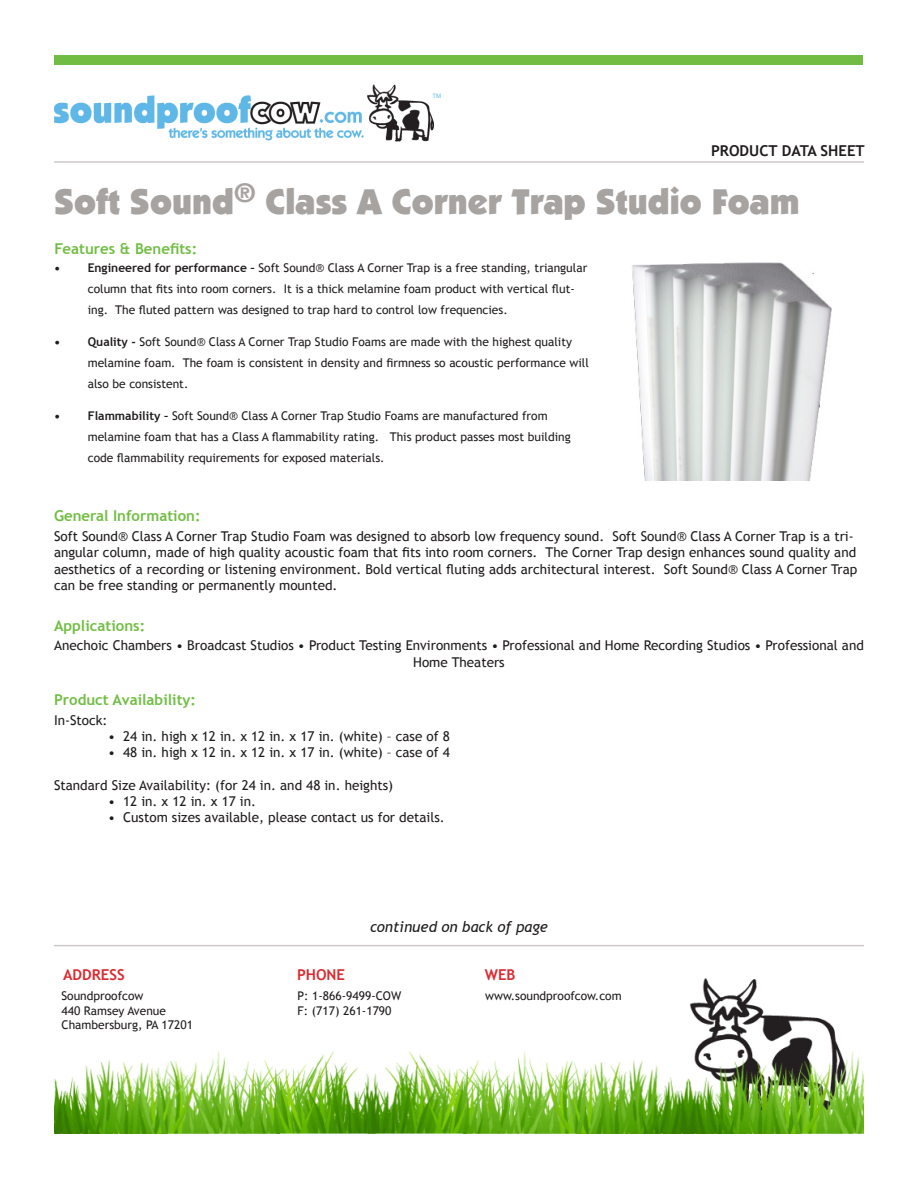
<style>
.page{position:relative;width:918px;height:1188px;background:#fff}
.page>*{position:absolute;margin:0;border:0;box-sizing:border-box;transform-origin:0 0}
.t1{font:900 36px "Itc Kabel";color:#a7a3a1}
.t2{font:700 15px "Trebuchet MS";color:#71bd43}
.t3{font:italic 15px "Trebuchet MS";color:#201c1d}
.t4{font:700 15px "Trebuchet MS";color:#201c1d}
.t5{font:700 15px "Trebuchet MS";color:#da2b30}
.t6{font:13.5px/16.2px "Trebuchet MS";color:#201c1d}
.Bulleted_List{font:12px/21px "Trebuchet MS";color:#201c1d}
.t7{font:700 12px "Trebuchet MS";color:#201c1d}
.t8{font:6px "Arial";color:#5eb7e7}
.s1{font-weight:700}
</style>
<div class="page">
<img style="left:54px;top:978px;width:810px;height:156px">
<div style="left:55px;top:55px;width:808px;height:9px;background:#71bd43"></div>
<img style="left:55px;top:84px;width:379px;height:58px">
<hr style="left:54px;top:161px;width:810px;height:2px;background:#cdc9c8">
<hr style="left:54px;top:945px;width:810px;height:1px;background:#cdc9c8">
<img style="left:632px;top:262px;width:200px;height:219px">
<p class="t8" style="left:433px;top:92px;width:10px">TM</p>
<p class="t4" style="left:711px;top:142px;width:155px">PRODUCT DATA SHEET</p>
<p class="t1" style="left:54px;top:180px;width:747px">Soft Sound<sup>®</sup> Class A Corner Trap Studio Foam</p>
<p class="t2" style="left:54px;top:239px;width:144px">Features &amp; Benefits:</p>
<p class="Bulleted_List" style="left:88px;top:258px;width:501px"><span class="s1">Engineered for performance –</span> Soft Sound® Class A Corner Trap is a free standing, triangular column that fits into room corners. It is a thick melamine foam product with vertical flut&shy;ing. The fluted pattern was designed to trap hard to control low frequencies.</p>
<p class="Bulleted_List" style="left:88px;top:331px;width:503px"><span class="s1">Quality -</span> Soft Sound® Class A Corner Trap Studio Foams are made with the highest quality melamine foam. The foam is consistent in density and firmness so acoustic performance will also be consistent.</p>
<p class="Bulleted_List" style="left:88px;top:405px;width:485px"><span class="s1">Flammability –</span> Soft Sound® Class A Corner Trap Studio Foams are manufactured from melamine foam that has a Class A flammability rating. This product passes most building code flammability requirements for exposed materials.</p>
<p class="t7" style="left:54px;top:260px;width:8px">•</p>
<p class="t7" style="left:54px;top:334px;width:8px">•</p>
<p class="t7" style="left:54px;top:408px;width:8px">•</p>
<p class="t2" style="left:54px;top:507px;width:148px">General Information:</p>
<p class="t6" style="left:54px;top:529px;width:805px">Soft Sound® Class A Corner Trap Studio Foam was designed to absorb low frequency sound. Soft Sound® Class A Corner Trap is a tri&shy;angular column, made of high quality acoustic foam that fits into room corners. The Corner Trap design enhances sound quality and aesthetics of a recording or listening environment. Bold vertical fluting adds architectural interest. Soft Sound® Class A Corner Trap can be free standing or permanently mounted.</p>
<p class="t2" style="left:54px;top:616px;width:93px">Applications:</p>
<p class="t6" style="left:54px;top:638px;width:811px;text-align:center">Anechoic Chambers • Broadcast Studios • Product Testing Environments • Professional and Home Recording Studios • Professional and<br>Home Theaters</p>
<p class="t2" style="left:54px;top:690px;width:144px">Product Availability:</p>
<p class="t6" style="left:54px;top:712px;width:55px">In-Stock:</p>
<p class="t6" style="left:108px;top:728px;width:343px">• 24 in. high x 12 in. x 12 in. x 17 in. (white) – case of 8</p>
<p class="t6" style="left:108px;top:744px;width:343px">• 48 in. high x 12 in. x 12 in. x 17 in. (white) – case of 4</p>
<p class="t6" style="left:54px;top:777px;width:341px">Standard Size Availability: (for 24 in. and 48 in. heights)</p>
<p class="t6" style="left:108px;top:793px;width:150px">• 12 in. x 12 in. x 17 in.</p>
<p class="t6" style="left:108px;top:809px;width:338px">• Custom sizes available, please contact us for details.</p>
<p class="t3" style="left:370px;top:918px;width:179px">continued on back of page</p>
<p class="t5" style="left:63px;top:965px;width:19px">Address</p>
<p class="t5" style="left:297px;top:965px;width:48px">Phone</p>
<p class="t5" style="left:485px;top:965px;width:32px">Web</p>
<p class="Bulleted_List" style="left:62px;top:986px;width:83px">Soundproofcow</p>
<p class="Bulleted_List" style="left:62px;top:1000px;width:106px">440 Ramsey Avenue</p>
<p class="Bulleted_List" style="left:62px;top:1015px;width:133px">Chambersburg, PA 17201</p>
<p class="Bulleted_List" style="left:485px;top:986px;width:138px">www.soundproofcow.com</p>
<p class="Bulleted_List" style="left:298px;top:986px;width:105px">P: 1-866-9499-COW</p>
<p class="Bulleted_List" style="left:298px;top:1000px;width:96px">F: (717) 261-1790</p>
</div>
